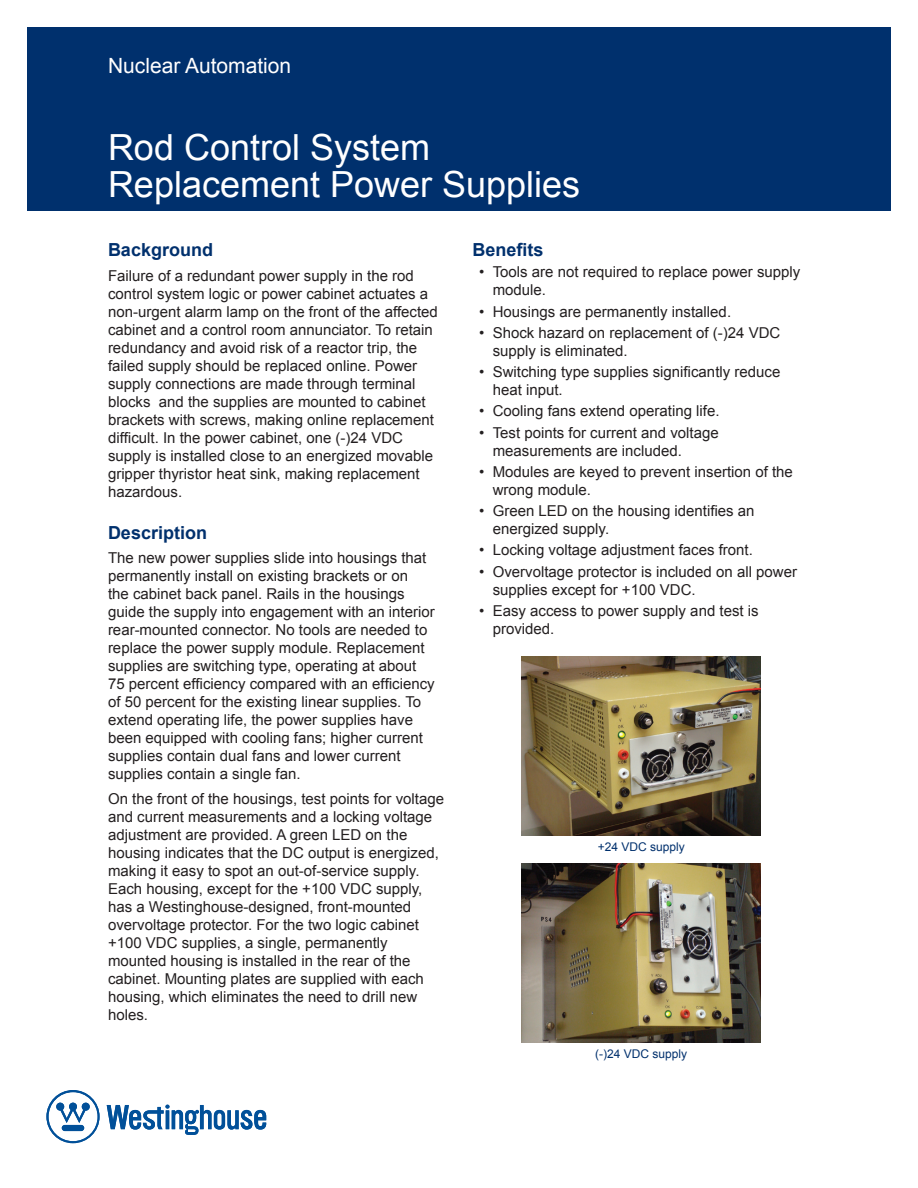
<style>
.page{position:relative;width:918px;height:1188px;background:#fff}
.page>*{position:absolute;margin:0;border:0;box-sizing:border-box;transform-origin:0 0}
.t1{font:36px/37.5px "Arial";color:#fff}
.t2{font:21px "Arial";color:#fff}
.Section_Title{font:700 18px "Arial";color:#00306d}
.Body_Copy{font:15px/18px "Arial";color:#231f20}
.t3{font:12px "Arial";color:#00306d}
</style>
<div class="page">
<div style="left:27px;top:27px;width:864px;height:184px;background:#00306d"></div>
<svg style="left:46px;top:1090px;width:54px;height:53px"></svg>
<svg style="left:107px;top:1105px;width:159px;height:30px"></svg>
<img style="left:522px;top:657px;width:239px;height:178px">
<img style="left:522px;top:864px;width:239px;height:178px">
<h2 class="t2" style="left:108px;top:52px;width:185px">Nuclear Automation</h2>
<p class="t1" style="left:108px;top:129px;width:474px">Rod Control System<br>Replacement Power Supplies</p>
<p class="Section_Title" style="left:108px;top:238px;width:107px">Background</p>
<p class="Body_Copy" style="left:108px;top:267px;width:331px">Failure of a redundant power supply in the rod control system logic or power cabinet actuates a non-urgent alarm lamp on the front of the affected cabinet and a control room annunciator. To retain redundancy and avoid risk of a reactor trip, the failed supply should be replaced online. Power supply connections are made through terminal blocks and the supplies are mounted to cabinet brackets with screws, making online replacement difficult. In the power cabinet, one (-)24 VDC supply is installed close to an energized movable gripper thyristor heat sink, making replacement hazardous.</p>
<p class="Section_Title" style="left:108px;top:521px;width:101px">Description</p>
<p class="Body_Copy" style="left:108px;top:549px;width:328px">The new power supplies slide into housings that permanently install on existing brackets or on<br>the cabinet back panel. Rails in the housings guide the supply into engagement with an interior rear-mounted connector. No tools are needed to replace the power supply module. Replacement supplies are switching type, operating at about 75 percent efficiency compared with an efficiency of 50 percent for the existing linear supplies. To extend operating life, the power supplies have been equipped with cooling fans; higher current supplies contain dual fans and lower current supplies contain a single fan.</p>
<p class="Body_Copy" style="left:108px;top:790px;width:338px">On the front of the housings, test points for voltage and current measurements and a locking voltage adjustment are provided. A green LED on the housing indicates that the DC output is energized, making it easy to spot an out-of-service supply.<br>Each housing, except for the +100 VDC supply, has a Westinghouse-designed, front-mounted overvoltage protector. For the two logic cabinet +100 VDC supplies, a single, permanently mounted housing is installed in the rear of the cabinet. Mounting plates are supplied with each housing, which eliminates the need to drill new holes.</p>
<p class="Section_Title" style="left:472px;top:238px;width:73px">Benefits</p>
<p class="Body_Copy" style="left:493px;top:263px;width:309px;text-indent:-14px">• Tools are not required to replace power supply module.</p>
<p class="Body_Copy" style="left:479px;top:302px;width:253px">• Housings are permanently installed.</p>
<p class="Body_Copy" style="left:493px;top:324px;width:289px;text-indent:-14px">• Shock hazard on replacement of (-)24 VDC supply is eliminated.</p>
<p class="Body_Copy" style="left:493px;top:363px;width:289px;text-indent:-14px">• Switching type supplies significantly reduce heat input.</p>
<p class="Body_Copy" style="left:479px;top:402px;width:242px">• Cooling fans extend operating life.</p>
<p class="Body_Copy" style="left:493px;top:423px;width:227px;text-indent:-14px">• Test points for current and voltage measurements are included.</p>
<p class="Body_Copy" style="left:493px;top:463px;width:302px;text-indent:-14px">• Modules are keyed to prevent insertion of the wrong module.</p>
<p class="Body_Copy" style="left:493px;top:502px;width:263px;text-indent:-14px">• Green LED on the housing identifies an energized supply.</p>
<p class="Body_Copy" style="left:479px;top:541px;width:275px">• Locking voltage adjustment faces front.</p>
<p class="Body_Copy" style="left:493px;top:562px;width:306px;text-indent:-14px">• Overvoltage protector is included on all power supplies except for +100 VDC.</p>
<p class="Body_Copy" style="left:493px;top:602px;width:267px;text-indent:-14px">• Easy access to power supply and test is provided.</p>
<p class="t3" style="left:598px;top:839px;width:89px">+24 VDC supply</p>
<p class="t3" style="left:595px;top:1046px;width:94px">(-)24 VDC supply</p>
</div>
